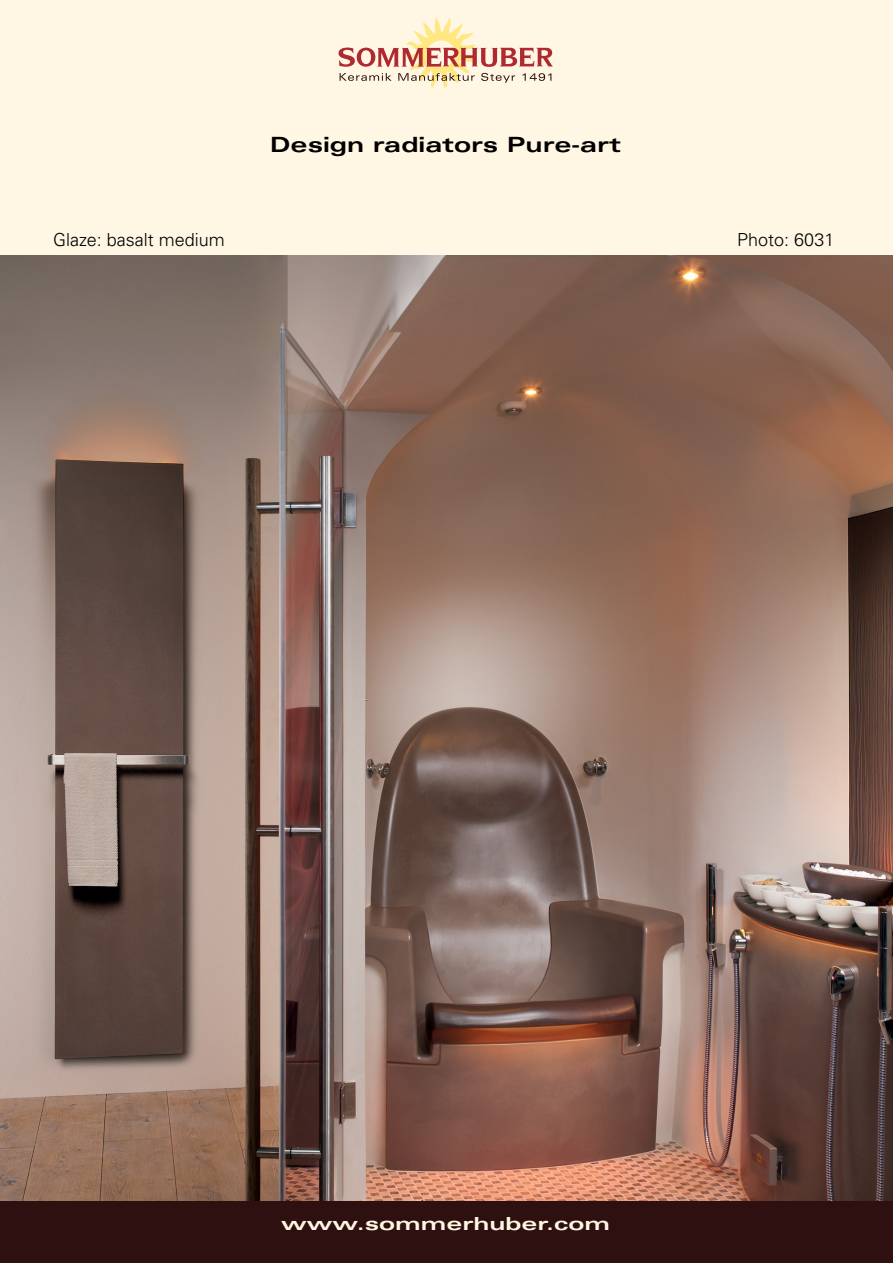
<style>
.page{position:relative;width:893px;height:1263px;background:#fff7e3}
.page>*{position:absolute;margin:0;border:0;box-sizing:border-box;transform-origin:0 0}
.t1{font:700 expanded 21px "Univers LT";color:#000;scale:1.1 1}
.t2{font:300 18px "Univers LT";color:#000}
.t3{font:700 expanded 18px "Univers LT";color:#fff7e3;scale:1.2 1}
</style>
<div class="page">
<svg style="left:338px;top:18px;width:215px;height:70px"></svg>
<div style="left:0;top:1200px;width:893px;height:63px;background:#2f1010"></div>
<img style="left:0;top:255px;width:893px;height:945px">
<p class="t1" style="left:270px;top:133px;width:321px">Design radiators Pure-art</p>
<p class="t2" style="left:53px;top:228px;width:173px">Glaze: basalt medium</p>
<p class="t2" style="left:737px;top:228px;width:99px">Photo: 6031</p>
<p class="t3" style="left:281px;top:1214px;width:275px">www.sommerhuber.com</p>
</div>
